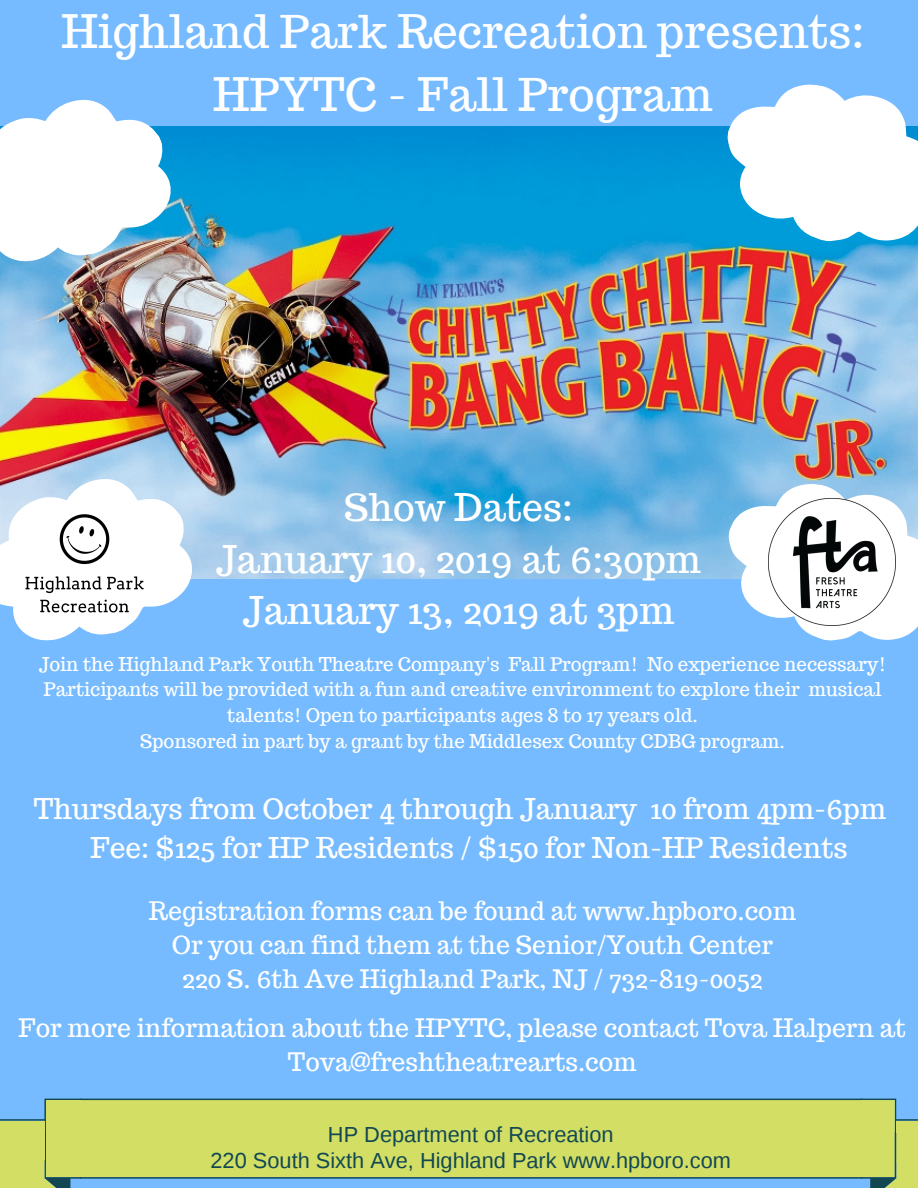
<style>
.page{position:relative;width:918px;height:1188px;background:#76bbff}
.page>*{position:absolute;margin:0;border:0;box-sizing:border-box;transform-origin:0 0}
.t1{font:45.15px/63px "Trocchi";color:#fff;text-align:center}
.t2{font:37.35px/51.8px "Trocchi";color:#fff;text-align:center}
.t3{font:28.05px "Trocchi";color:#fff}
.t4{font:24.9px/33.8px "Trocchi";color:#fff;text-align:center}
.t5{font:21.75px/25.8px "Liberation Sans";color:#134853;text-align:center}
.t6{font:18.75px/25.8px "Trocchi";color:#fff;text-align:center}
</style>
<div class="page">
<img style="left:0;top:126px;width:918px;height:452px">
<svg style="left:715px;top:84px;width:203px;height:170px;background:#bce1f4"></svg>
<img style="left:0;top:99px;width:191px;height:192px">
<svg style="left:0;top:453px;width:212px;height:188px"></svg>
<svg style="left:716px;top:473px;width:202px;height:168px"></svg>
<img style="left:768px;top:498px;width:128px;height:128px">
<img style="left:19px;top:505px;width:131px;height:114px">
<svg style="left:0;top:1099px;width:918px;height:89px;background:#c1d674"></svg>
<h1 class="t1" style="left:61px;top:0;width:804px">Highland Park Recreation presents:<br>HPYTC - Fall Program</h1>
<h2 class="t2" style="left:216px;top:481px;width:487px">Show Dates:<br>January 10, 2019 at 6:30pm<br>January 13, 2019 at 3pm</h2>
<p class="t6" style="left:39px;top:651px;width:849px">Join the Highland Park Youth Theatre Company's Fall Program! No experience necessary!<br>Participants will be provided with a fun and creative environment to explore their musical talents! Open to participants ages 8 to 17 years old.<br>Sponsored in part by a grant by the Middlesex County CDBG program.</p>
<h3 class="t3" style="left:34px;top:790px;width:854px">Thursdays from October 4 through January 10 from 4pm-6pm</h3>
<h3 class="t3" style="left:90px;top:830px;width:759px">Fee: $125 for HP Residents / $150 for Non-HP Residents</h3>
<h3 class="t4" style="left:149px;top:894px;width:649px">Registration forms can be found at www.hpboro.com<br>Or you can find them at the Senior/Youth Center<br>220 S. 6th Ave Highland Park, NJ / 732-819-0052</h3>
<h3 class="t4" style="left:19px;top:1011px;width:889px">For more information about the HPYTC, please contact Tova Halpern at<br>Tova@freshtheatrearts.com</h3>
<p class="t5" style="left:211px;top:1121px;width:522px">HP Department of Recreation<br>220 South Sixth Ave, Highland Park www.hpboro.com</p>
</div>
